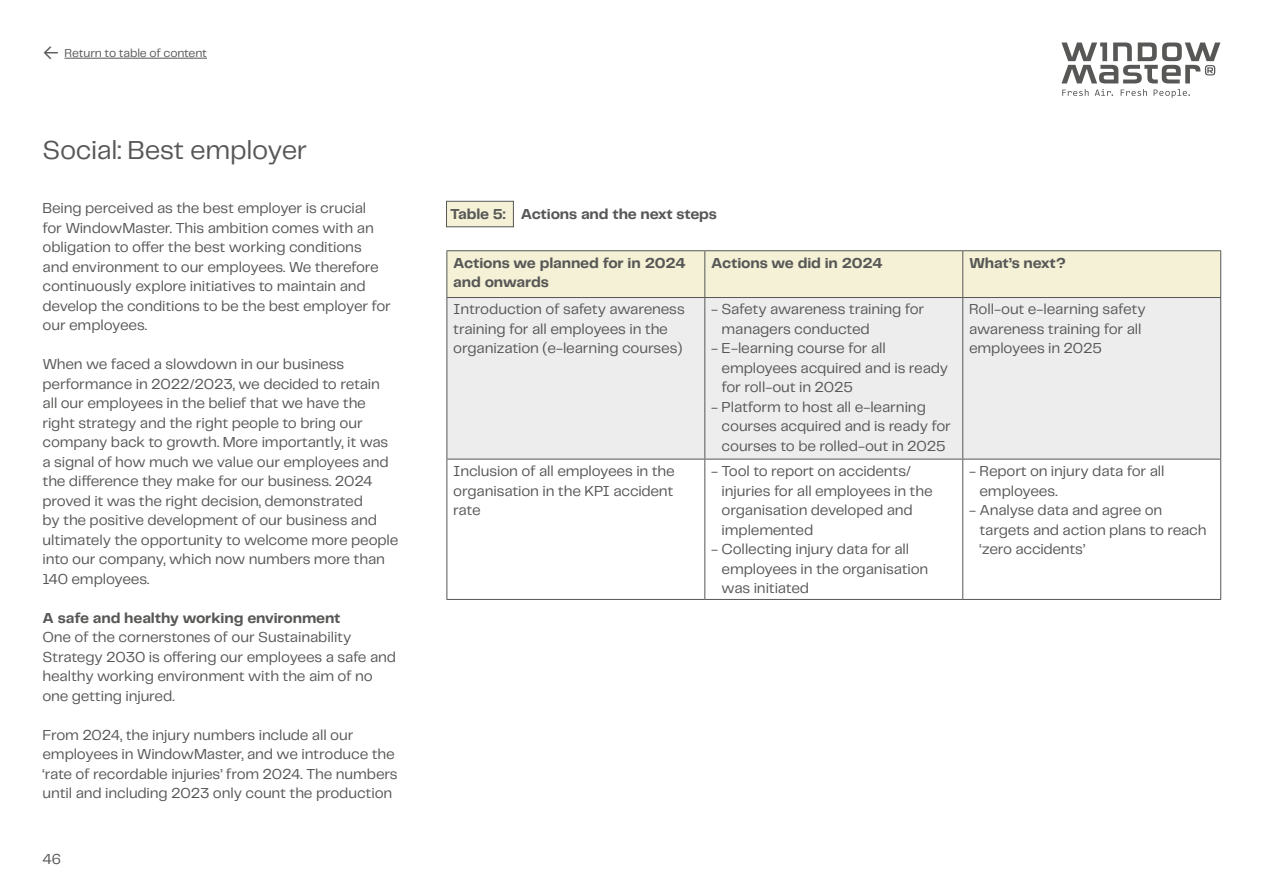
<style>
.page{position:relative;width:1263px;height:893px;background:#fff}
.page>*{position:absolute;margin:0;border:0;box-sizing:border-box;transform-origin:0 0}
.t1{font:27px "Telegraf";letter-spacing:-.015em;color:#575756}
.t2{font:15px/19.5px "Telegraf";letter-spacing:-.01em;color:#575756}
.t3{font:700 15px/19.5px "Telegraf";letter-spacing:-.01em;color:#575756}
.t4{font:12px "Telegraf";letter-spacing:-.01em;color:#575756}
.s1{font-size:21px}
</style>
<div class="page">
<svg style="left:1061px;top:43px;width:159px;height:40px"></svg>
<svg style="left:1062px;top:89px;width:26px;height:7px"></svg>
<svg style="left:1095px;top:89px;width:18px;height:7px"></svg>
<svg style="left:1121px;top:89px;width:26px;height:7px"></svg>
<svg style="left:1153px;top:89px;width:37px;height:9px"></svg>
<hr style="left:65px;top:58px;width:142px;height:1px;background:#575756">
<div style="left:447px;top:251px;width:773px;height:46px;background:#f4f1d6"></div>
<div style="left:447px;top:298px;width:773px;height:161px;background:#ededed"></div>
<hr style="left:446px;top:250px;width:259px;height:1px;background:#575756">
<hr style="left:446px;top:251px;width:1px;height:46px;background:#575756">
<hr style="left:705px;top:250px;width:258px;height:1px;background:#575756">
<hr style="left:704px;top:251px;width:1px;height:46px;background:#575756">
<hr style="left:963px;top:250px;width:258px;height:1px;background:#575756">
<hr style="left:962px;top:251px;width:1px;height:46px;background:#575756">
<hr style="left:1220px;top:251px;width:1px;height:46px;background:#575756">
<hr style="left:446px;top:297px;width:259px;height:1px;background:#575756">
<hr style="left:446px;top:298px;width:1px;height:161px;background:#575756">
<hr style="left:705px;top:297px;width:258px;height:1px;background:#575756">
<hr style="left:704px;top:298px;width:1px;height:161px;background:#575756">
<hr style="left:963px;top:297px;width:258px;height:1px;background:#575756">
<hr style="left:962px;top:298px;width:1px;height:161px;background:#575756">
<hr style="left:1220px;top:298px;width:1px;height:161px;background:#575756">
<hr style="left:446px;top:459px;width:259px;height:1px;background:#575756">
<hr style="left:446px;top:459px;width:1px;height:140px;background:#575756">
<hr style="left:705px;top:459px;width:258px;height:1px;background:#575756">
<hr style="left:704px;top:459px;width:1px;height:140px;background:#575756">
<hr style="left:963px;top:459px;width:258px;height:1px;background:#575756">
<hr style="left:962px;top:459px;width:1px;height:140px;background:#575756">
<hr style="left:1220px;top:459px;width:1px;height:140px;background:#575756">
<hr style="left:446px;top:599px;width:259px;height:1px;background:#575756">
<hr style="left:705px;top:599px;width:258px;height:1px;background:#575756">
<hr style="left:963px;top:599px;width:258px;height:1px;background:#575756">
<div style="left:446px;top:201px;width:68px;height:26px;background:#f4f1d6;border:1px solid #575756"></div>
<p class="t4" style="left:43px;top:45px;width:166px"><span class="s1">←</span> Return to table of content</p>
<h1 class="t1" style="left:43px;top:132px;width:266px">Social: Best employer</h1>
<p class="t2" style="left:43px;top:198px;width:350px">Being perceived as the best employer is crucial<br>for WindowMaster. This ambition comes with an obligation to offer the best working conditions and environment to our employees. We therefore continuously explore initiatives to maintain and develop the conditions to be the best employer for our employees.</p>
<p class="t2" style="left:43px;top:354px;width:357px">When we faced a slowdown in our business performance in 2022/2023, we decided to retain all our employees in the belief that we have the right strategy and the right people to bring our company back to growth. More importantly, it was a signal of how much we value our employees and the difference they make for our business. 2024 proved it was the right decision, demonstrated<br>by the positive development of our business and ultimately the opportunity to welcome more people into our company, which now numbers more than 140 employees.</p>
<p class="t3" style="left:43px;top:608px;width:300px">A safe and healthy working environment</p>
<p class="t2" style="left:43px;top:627px;width:355px">One of the cornerstones of our Sustainability Strategy 2030 is offering our employees a safe and healthy working environment with the aim of no one getting injured.</p>
<p class="t2" style="left:43px;top:725px;width:357px">From 2024, the injury numbers include all our employees in WindowMaster, and we introduce the ‘rate of recordable injuries’ from 2024. The numbers until and including 2023 only count the production</p>
<p class="t2" style="left:43px;top:849px;width:20px">46</p>
<p class="t3" style="left:450px;top:204px;width:268px">Table 5: Actions and the next steps</p>
<p class="t3" style="left:453px;top:253px;width:234px">Actions we planned for in 2024 and onwards</p>
<p class="t3" style="left:711px;top:253px;width:173px">Actions we did in 2024</p>
<p class="t3" style="left:969px;top:253px;width:98px">What’s next?</p>
<p class="t2" style="left:453px;top:299px;width:233px">Introduction of safety awareness training for all employees in the organization (e-learning courses)</p>
<p class="t2" style="left:722px;top:299px;width:204px;text-indent:-10px">- Safety awareness training for managers conducted</p>
<p class="t2" style="left:969px;top:299px;width:178px">Roll-out e-learning safety awareness training for all employees in 2025</p>
<p class="t2" style="left:722px;top:338px;width:228px;text-indent:-10px">- E-learning course for all employees acquired and is ready for roll-out in 2025</p>
<p class="t2" style="left:722px;top:397px;width:231px;text-indent:-10px">- Platform to host all e-learning courses acquired and is ready for courses to be rolled-out in 2025</p>
<p class="t2" style="left:453px;top:461px;width:223px;text-align:justify">Inclusion of all employees in the organisation in the KPI accident rate</p>
<p class="t2" style="left:722px;top:461px;width:213px;text-indent:-10px">- Tool to report on accidents/ injuries for all employees in the organisation developed and implemented</p>
<p class="t2" style="left:722px;top:539px;width:208px;text-indent:-10px">- Collecting injury data for all employees in the organisation was initiated</p>
<p class="t2" style="left:979px;top:461px;width:186px;text-indent:-10px">- Report on injury data for all employees.</p>
<p class="t2" style="left:979px;top:500px;width:228px;text-indent:-10px">- Analyse data and agree on targets and action plans to reach ‘zero accidents’</p>
</div>
